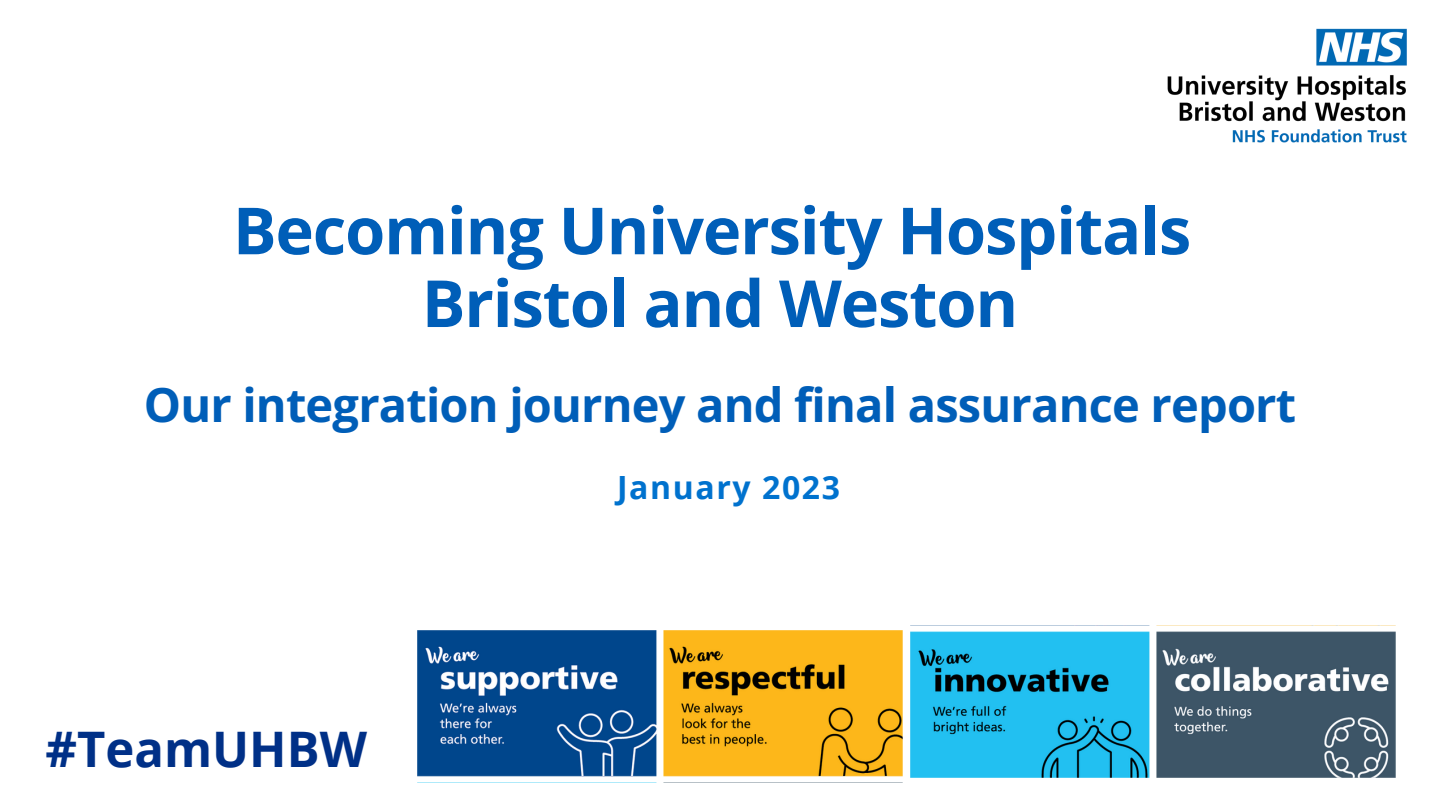
<style>
.page{position:relative;width:1440px;height:810px;background:#fff}
.page>*{position:absolute;margin:0;border:0;box-sizing:border-box;transform-origin:0 0}
.t1{font:700 65px/72.8px "Open Sans";letter-spacing:-.015em;color:#005eb8;text-align:center}
.t2{font:700 49px "Open Sans";color:#003087}
.t3{font:700 47px "Open Sans";letter-spacing:-.015em;color:#005eb8}
.t4{font:700 32px "Open Sans";letter-spacing:.05em;color:#0072ce}
</style>
<div class="page">
<img style="left:1167px;top:28px;width:240px;height:115px">
<img style="left:911px;top:631px;width:484px;height:147px">
<img style="left:418px;top:630px;width:484px;height:147px">
<h1 class="t1" style="left:233px;top:193px;width:960px">Becoming University Hospitals<br>Bristol and Weston</h1>
<p class="t3" style="left:144px;top:372px;width:1154px">Our integration journey and final assurance report</p>
<p class="t2" style="left:46px;top:714px;width:323px">#TeamUHBW</p>
<p class="t4" style="left:617px;top:465px;width:224px">January 2023</p>
</div>
